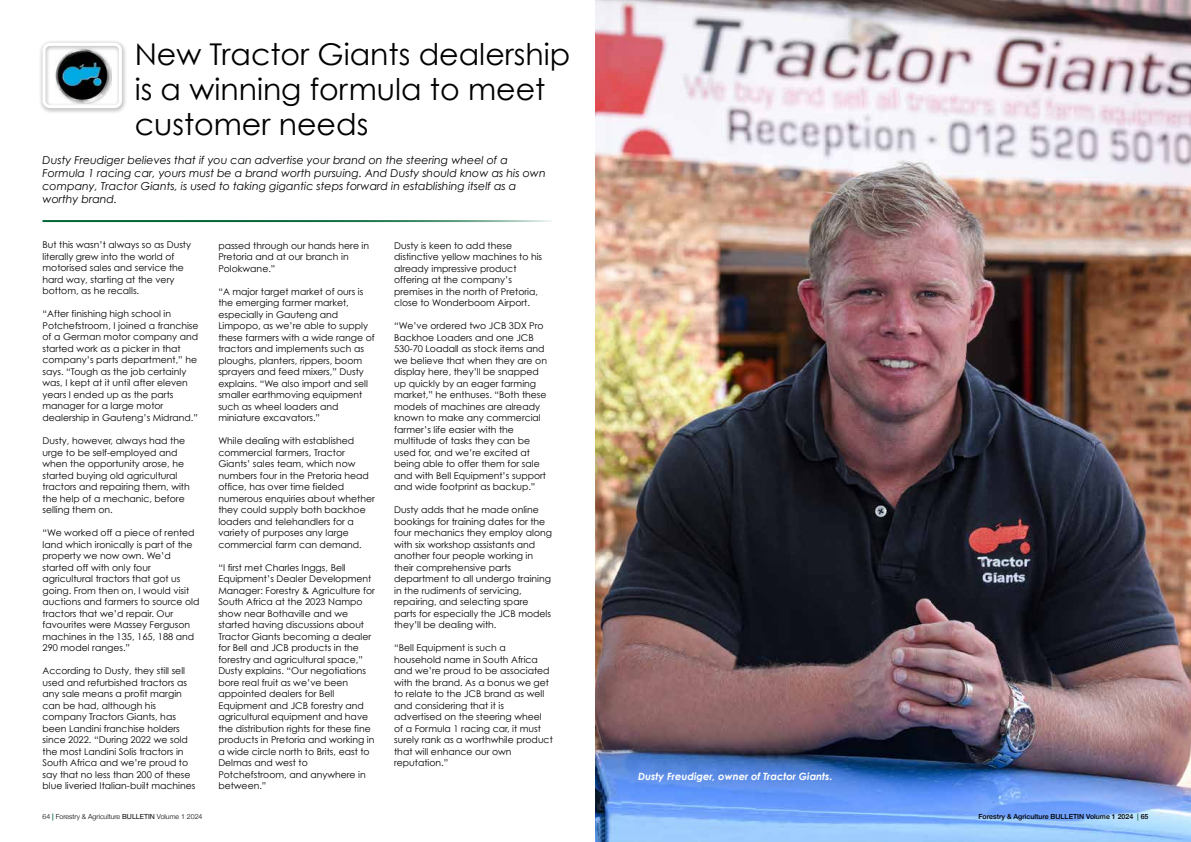
<style>
.page{position:relative;width:1191px;height:842px;background:#fff}
.page>*{position:absolute;margin:0;border:0;box-sizing:border-box;transform-origin:0 0}
.t1{font:30px/35px "Century Gothic";color:#000}
.t2{font:italic 11px/13px "Century Gothic";color:#000}
.t3{font:italic 700 10px "Century Gothic";color:#fff}
.t4{font:9.3px/11.5px "Century Gothic";color:#000}
.t5{font:300 7px "Helvetica Neue";color:#000}
.t6{font:500 7px "Helvetica Neue";color:#000}
.s1{font-weight:700;color:#006537}
.s2{font-weight:400}
.s3{color:#006537}
</style>
<div class="page">
<hr style="left:43px;top:220px;width:510px;height:2px;background:#006537">
<img style="left:595px;top:0;width:596px;height:842px">
<div style="left:39px;top:39px;width:89px;height:75px;background:#000;opacity:.4"></div>
<div style="left:43px;top:43px;width:79px;height:65px;border:3px solid #fff;border-radius:6px"></div>
<h1 class="t1" style="left:135px;top:37px;width:437px">New Tractor Giants dealership is a winning formula to meet customer needs</h1>
<p class="t2" style="left:43px;top:154px;width:505px">Dusty Freudiger believes that if you can advertise your brand on the steering wheel of a Formula 1 racing car, yours must be a brand worth pursuing. And Dusty should know as his own company, Tractor Giants, is used to taking gigantic steps forward in establishing itself as a worthy brand.</p>
<p class="t4" style="left:43px;top:239px;width:150px">But this wasn’t always so as Dusty literally grew into the world of motorised sales and service the hard way, starting at the very bottom, as he recalls.</p>
<p class="t4" style="left:43px;top:308px;width:158px">“After finishing high school in<br>Potchefstroom, I joined a franchise of a German motor company and started work as a picker in that company’s parts department,” he says. “Tough as the job certainly was, I kept at it until after eleven years I ended up as the parts manager for a large motor dealership in Gauteng’s Midrand.”</p>
<p class="t4" style="left:43px;top:435px;width:149px">Dusty, however, always had the urge to be self-employed and when the opportunity arose, he started buying old agricultural tractors and repairing them, with the help of a mechanic, before selling them on.</p>
<p class="t4" style="left:43px;top:527px;width:158px">“We worked off a piece of rented land which ironically is part of the property we now own. We’d started off with only four agricultural tractors that got us going. From then on, I would visit auctions and farmers to source old tractors that we’d repair. Our favourites were Massey Ferguson machines in the 135, 165, 188 and<br>290 model ranges.”</p>
<p class="t4" style="left:43px;top:665px;width:154px">According to Dusty, they still sell used and refurbished tractors as any sale means a profit margin can be had, although his company Tractors Giants, has been Landini franchise holders since 2022. “During 2022 we sold the most Landini Solis tractors in<br>South Africa and we’re proud to say that no less than 200 of these blue liveried Italian-built machines</p>
<p class="t4" style="left:218px;top:239px;width:152px">passed through our hands here in<br>Pretoria and at our branch in<br>Polokwane.”</p>
<p class="t4" style="left:218px;top:285px;width:158px">“A major target market of ours is the emerging farmer market, especially in Gauteng and<br>Limpopo, as we’re able to supply these farmers with a wide range of tractors and implements such as ploughs, planters, rippers, boom sprayers and feed mixers,” Dusty explains. “We also import and sell smaller earthmoving equipment such as wheel loaders and miniature excavators.”</p>
<p class="t4" style="left:218px;top:435px;width:158px">While dealing with established commercial farmers, Tractor<br>Giants’ sales team, which now numbers four in the Pretoria head office, has over time fielded numerous enquiries about whether they could supply both backhoe loaders and telehandlers for a variety of purposes any large commercial farm can demand.</p>
<p class="t4" style="left:218px;top:561px;width:158px">“I first met Charles Inggs, Bell<br>Equipment’s Dealer Development<br>Manager: Forestry &amp; Agriculture for<br>South Africa at the 2023 Nampo show near Bothaville and we started having discussions about<br>Tractor Giants becoming a dealer for Bell and JCB products in the forestry and agricultural space,”<br>Dusty explains. “Our negotiations bore real fruit as we’ve been appointed dealers for Bell<br>Equipment and JCB forestry and agricultural equipment and have the distribution rights for these fine products in Pretoria and working in a wide circle north to Brits, east to<br>Delmas and west to<br>Potchefstroom, and anywhere in between.”</p>
<p class="t4" style="left:394px;top:239px;width:149px">Dusty is keen to add these distinctive yellow machines to his already impressive product offering at the company’s premises in the north of Pretoria, close to Wonderboom Airport.</p>
<p class="t4" style="left:394px;top:320px;width:154px">“We’ve ordered two JCB 3DX Pro<br>Backhoe Loaders and one JCB<br>530-70 Loadall as stock items and we believe that when they are on display here, they’ll be snapped up quickly by an eager farming market,” he enthuses. “Both these models of machines are already known to make any commercial farmer’s life easier with the multitude of tasks they can be used for, and we’re excited at being able to offer them for sale and with Bell Equipment’s support and wide footprint as backup.”</p>
<p class="t4" style="left:394px;top:504px;width:159px">Dusty adds that he made online bookings for training dates for the four mechanics they employ along with six workshop assistants and another four people working in their comprehensive parts department to all undergo training in the rudiments of servicing, repairing, and selecting spare parts for especially the JCB models they’ll be dealing with.</p>
<p class="t4" style="left:394px;top:642px;width:160px">“Bell Equipment is such a household name in South Africa and we’re proud to be associated with the brand. As a bonus we get to relate to the JCB brand as well and considering that it is advertised on the steering wheel of a Formula 1 racing car, it must surely rank as a worthwhile product that will enhance our own reputation.”</p>
<p class="t3" style="left:638px;top:770px;width:196px">Dusty Freudiger, owner of Tractor Giants.</p>
<p class="t5" style="left:43px;top:811px;width:161px">64 <span class="s1">|</span> Forestry &amp; Agriculture <span class="s2">BULLETIN</span> Volume 1 2024</p>
<p class="t5" style="left:986px;top:811px;width:112px">Forestry &amp; Agriculture <span class="s2">BULLETIN</span> Vol</p>
<p class="t6" style="left:978px;top:811px;width:171px">Forestry &amp; Agriculture BULLETIN Volume 1 2024 <span class="s3">|</span> 65</p>
</div>
